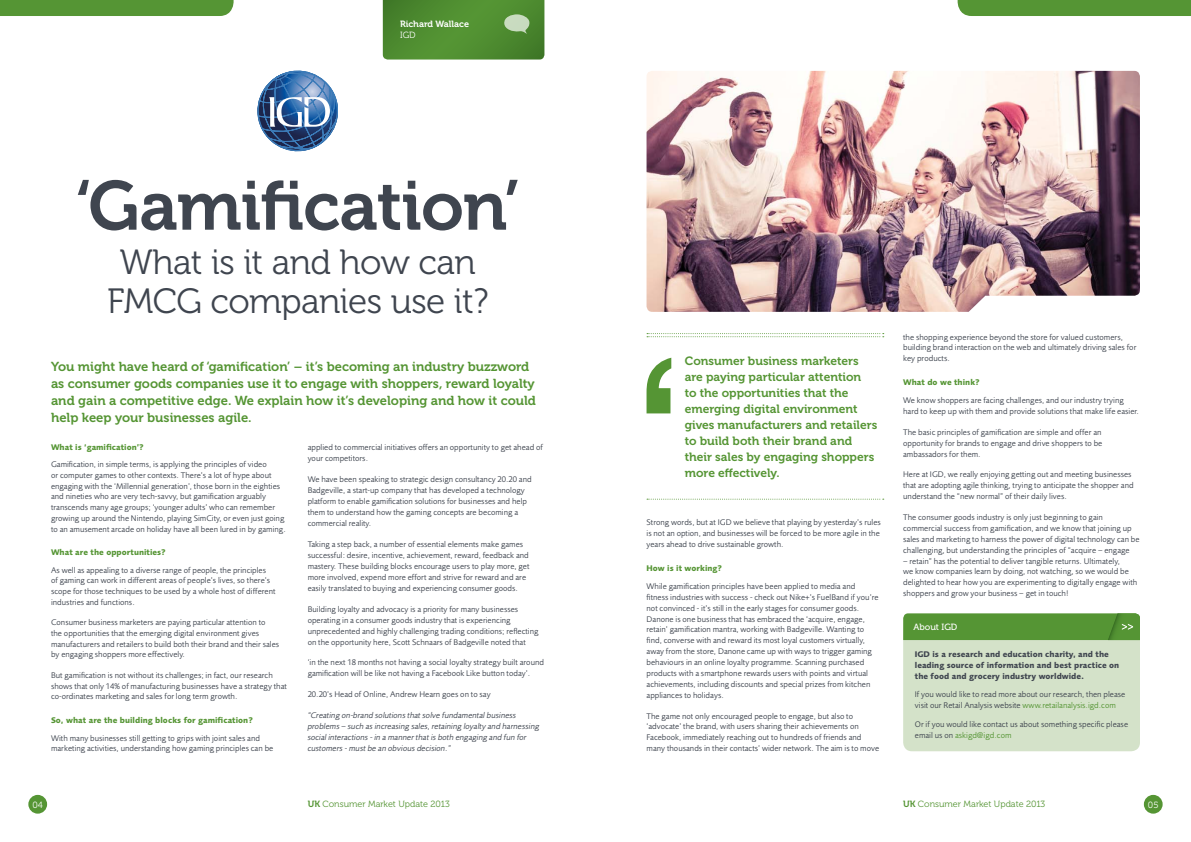
<style>
.page{position:relative;width:1191px;height:842px;background:#fff}
.page>*{position:absolute;margin:0;border:0;box-sizing:border-box;transform-origin:0 0}
.t1{font:69px "Museo 700";letter-spacing:-.015em;color:#3f454f}
.t2{font:35px/39px "Museo 300";letter-spacing:-.015em;color:#3f454f;text-align:center}
.t3{font:13px/17px "Museo 700";color:#559534}
.t4{font:12px/16px "Museo 700";color:#559534}
.t5{font:9px "Museo 300";color:#559534}
.t6{font:9px "Museo 700";color:#fff}
.t7{font:9px "Museo 500";color:#fff}
.t8{font:9px "Museo 300";color:#fff}
.t9{font:8.5px/10.9px "Foundry Sans";letter-spacing:.005em;color:#3f454f}
.t10{font:italic 8.5px/11px "Foundry Sans";letter-spacing:.005em;color:#3f454f}
.t11{font:700 8.5px/11px "Foundry Sans";letter-spacing:.005em;color:#3f454f}
.t12{font:700 8.5px "Foundry Sans";letter-spacing:.005em;color:#559534}
.s1{color:#559534}
.s2{font-family:"Museo 700"}
</style>
<div class="page">
<div style="left:0;top:0;width:234px;height:16px;background:#559534"></div>
<div style="left:28px;top:795px;width:19px;height:19px;background:#559534;border-radius:50%"></div>
<div style="left:957px;top:0;width:234px;height:16px;background:#559534"></div>
<div style="left:1143px;top:795px;width:19px;height:19px;background:#559534;border-radius:50%"></div>
<svg style="left:258px;top:71px;width:80px;height:80px"></svg>
<img style="left:646px;top:71px;width:494px;height:241px">
<svg style="left:647px;top:333px;width:236px;height:4px"></svg>
<svg style="left:646px;top:358px;width:25px;height:55px"></svg>
<svg style="left:647px;top:499px;width:236px;height:1px"></svg>
<svg style="left:383px;top:0;width:161px;height:60px;background:#538f36"></svg>
<svg style="left:903px;top:613px;width:237px;height:138px;background:#bbd3ac"></svg>
<p class="t6" style="left:400px;top:19px;width:70px">Richard Wallace</p>
<p class="t8" style="left:400px;top:30px;width:17px">IGD</p>
<h1 class="t1" style="left:75px;top:167px;width:447px">‘Gamification’</h1>
<h2 class="t2" style="left:107px;top:244px;width:383px">What is it and how can<br>FMCG companies use it?</h2>
<p class="t3" style="left:51px;top:358px;width:486px">You might have heard of ‘gamification’ – it’s becoming an industry buzzword as consumer goods companies use it to engage with shoppers, reward loyalty and gain a competitive edge. We explain how it’s developing and how it could help keep your businesses agile.</p>
<p class="t12" style="left:51px;top:442px;width:94px">What is ‘gamification’?</p>
<p class="t9" style="left:51px;top:459px;width:236px">Gamification, in simple terms, is applying the principles of video<br>or computer games to other contexts. There’s a lot of hype about engaging with the ‘Millennial generation’, those born in the eighties and nineties who are very tech-savvy, but gamification arguably transcends many age groups; ‘younger adults’ who can remember growing up around the Nintendo, playing SimCity, or even just going to an amusement arcade on holiday have all been lured in by gaming.</p>
<p class="t12" style="left:51px;top:547px;width:116px">What are the opportunities?</p>
<p class="t9" style="left:51px;top:564px;width:226px">As well as appealing to a diverse range of people, the principles<br>of gaming can work in different areas of people’s lives, so there’s scope for those techniques to be used by a whole host of different industries and functions.</p>
<p class="t9" style="left:51px;top:617px;width:230px">Consumer business marketers are paying particular attention to<br>the opportunities that the emerging digital environment gives manufacturers and retailers to build both their brand and their sales by engaging shoppers more effectively.</p>
<p class="t9" style="left:51px;top:670px;width:237px">But gamification is not without its challenges; in fact, our research shows that only 14% of manufacturing businesses have a strategy that co-ordinates marketing and sales for long term growth.</p>
<p class="t12" style="left:51px;top:715px;width:203px">So, what are the building blocks for gamification?</p>
<p class="t9" style="left:51px;top:732px;width:224px">With many businesses still getting to grips with joint sales and marketing activities, understanding how gaming principles can be</p>
<p class="t9" style="left:308px;top:441px;width:237px">applied to commercial initiatives offers an opportunity to get ahead of your competitors.</p>
<p class="t9" style="left:308px;top:473px;width:226px">We have been speaking to strategic design consultancy 20.20 and Badgeville, a start-up company that has developed a technology platform to enable gamification solutions for businesses and help them to understand how the gaming concepts are becoming a commercial reality.</p>
<p class="t9" style="left:308px;top:538px;width:223px">Taking a step back, a number of essential elements make games successful: desire, incentive, achievement, reward, feedback and mastery. These building blocks encourage users to play more, get more involved, expend more effort and strive for reward and are easily translated to buying and experiencing consumer goods.</p>
<p class="t9" style="left:308px;top:603px;width:232px">Building loyalty and advocacy is a priority for many businesses operating in a consumer goods industry that is experiencing unprecedented and highly challenging trading conditions; reflecting on the opportunity here, Scott Schnaars of Badgeville noted that</p>
<p class="t9" style="left:308px;top:657px;width:238px">‘in the next 18 months not having a social loyalty strategy built around gamification will be like not having a Facebook Like button today’.</p>
<p class="t9" style="left:308px;top:689px;width:184px">20.20’s Head of Online, Andrew Hearn goes on to say</p>
<p class="t10" style="left:308px;top:710px;width:233px">“Creating on-brand solutions that solve fundamental business problems – such as increasing sales, retaining loyalty and harnessing social interactions - in a manner that is both engaging and fun for customers - must be an obvious decision.”</p>
<p class="t4" style="left:685px;top:353px;width:194px">Consumer business marketers are paying particular attention<br>to the opportunities that the emerging digital environment gives manufacturers and retailers to build both their brand and their sales by engaging shoppers more effectively.</p>
<p class="t9" style="left:646px;top:517px;width:236px;text-align:justify">Strong words, but at IGD we believe that playing by yesterday’s rules is not an option, and businesses will be forced to be more agile in the years ahead to drive sustainable growth.</p>
<p class="t12" style="left:646px;top:563px;width:77px">How is it working?</p>
<p class="t9" style="left:646px;top:580px;width:233px">While gamification principles have been applied to media and fitness industries with success - check out Nike+’s FuelBand if you’re not convinced - it’s still in the early stages for consumer goods.<br>Danone is one business that has embraced the ‘acquire, engage, retain’ gamification mantra, working with Badgeville. Wanting to find, converse with and reward its most loyal customers virtually, away from the store, Danone came up with ways to trigger gaming behaviours in an online loyalty programme. Scanning purchased products with a smartphone rewards users with points and virtual achievements, including discounts and special prizes from kitchen appliances to holidays.</p>
<p class="t9" style="left:646px;top:710px;width:234px">The game not only encouraged people to engage, but also to ‘advocate’ the brand, with users sharing their achievements on Facebook, immediately reaching out to hundreds of friends and many thousands in their contacts’ wider network. The aim is to move</p>
<p class="t9" style="left:903px;top:331px;width:235px">the shopping experience beyond the store for valued customers, building brand interaction on the web and ultimately driving sales for key products.</p>
<p class="t12" style="left:903px;top:377px;width:78px">What do we think?</p>
<p class="t9" style="left:903px;top:395px;width:237px">We know shoppers are facing challenges, and our industry trying hard to keep up with them and provide solutions that make life easier.</p>
<p class="t9" style="left:903px;top:426px;width:201px;text-align:justify">The basic principles of gamification are simple and offer an opportunity for brands to engage and drive shoppers to be ambassadors for them.</p>
<p class="t9" style="left:903px;top:469px;width:232px">Here at IGD, we really enjoying getting out and meeting businesses that are adopting agile thinking, trying to anticipate the shopper and understand the “new normal” of their daily lives.</p>
<p class="t9" style="left:903px;top:512px;width:238px">The consumer goods industry is only just beginning to gain commercial success from gamification, and we know that joining up sales and marketing to harness the power of digital technology can be challenging, but understanding the principles of “acquire – engage</p>
<p class="t9" style="left:903px;top:555px;width:236px">– retain” has the potential to deliver tangible returns. Ultimately,<br>we know companies learn by doing, not watching, so we would be delighted to hear how you are experimenting to digitally engage with shoppers and grow your business – get in touch!</p>
<p class="t7" style="left:913px;top:622px;width:45px">About IGD</p>
<p class="t11" style="left:915px;top:649px;width:206px">IGD is a research and education charity, and the leading source of information and best practice on the food and grocery industry worldwide.</p>
<p class="t9" style="left:915px;top:689px;width:212px">If you would like to read more about our research, then please visit our Retail Analysis website <span class="s1">www.retailanalysis.igd.com</span></p>
<p class="t9" style="left:915px;top:718px;width:215px">Or if you would like contact us about something specific please email us on <span class="s1">askigd@igd.com</span></p>
<p class="t8" style="left:32px;top:800px;width:12px">04</p>
<p class="t5" style="left:308px;top:799px;width:144px"><span class="s2">UK</span> Consumer Market Update 2013</p>
<p class="t5" style="left:903px;top:799px;width:144px"><span class="s2">UK</span> Consumer Market Update 2013</p>
<p class="t8" style="left:1148px;top:800px;width:12px">05</p>
</div>
